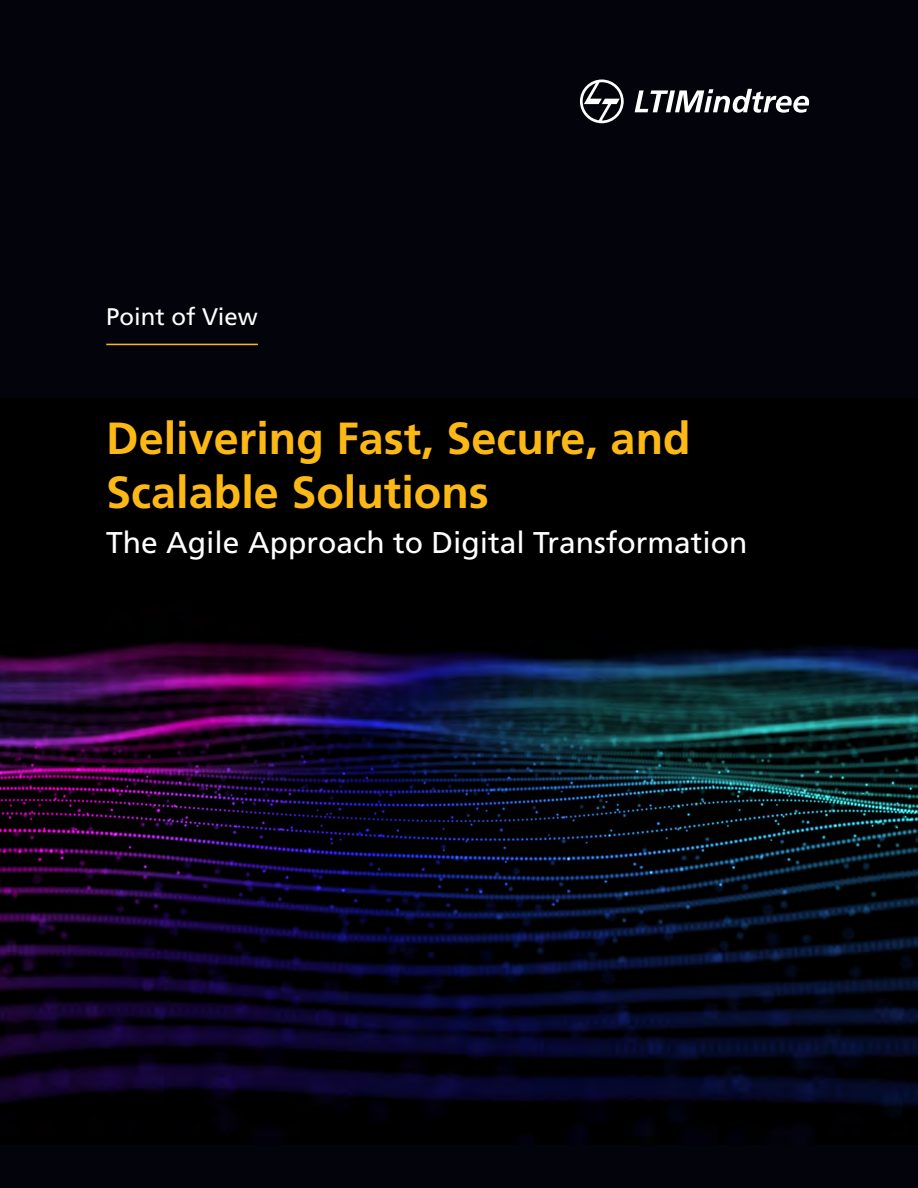
<style>
.page{position:relative;width:918px;height:1188px;background:#03040b}
.page>*{position:absolute;margin:0;border:0;box-sizing:border-box;transform-origin:0 0}
.t1{font:700 45px/54px "Frutiger LT Pro";color:#fcb814}
.t2{font:30px "Frutiger LT Pro";color:#fff}
.t3{font:24px "Frutiger LT Pro";color:#fff}
</style>
<div class="page">
<img style="left:0;top:399px;width:918px;height:746px">
<svg style="left:580px;top:80px;width:229px;height:43px"></svg>
<hr style="left:106px;top:344px;width:152px;height:1px;background:#fcb814">
<p class="t3" style="left:106px;top:303px;width:153px">Point of View</p>
<p class="t1" style="left:106px;top:411px;width:586px">Delivering Fast, Secure, and<br>Scalable Solutions</p>
<p class="t2" style="left:106px;top:525px;width:643px">The Agile Approach to Digital Transformation</p>
</div>
